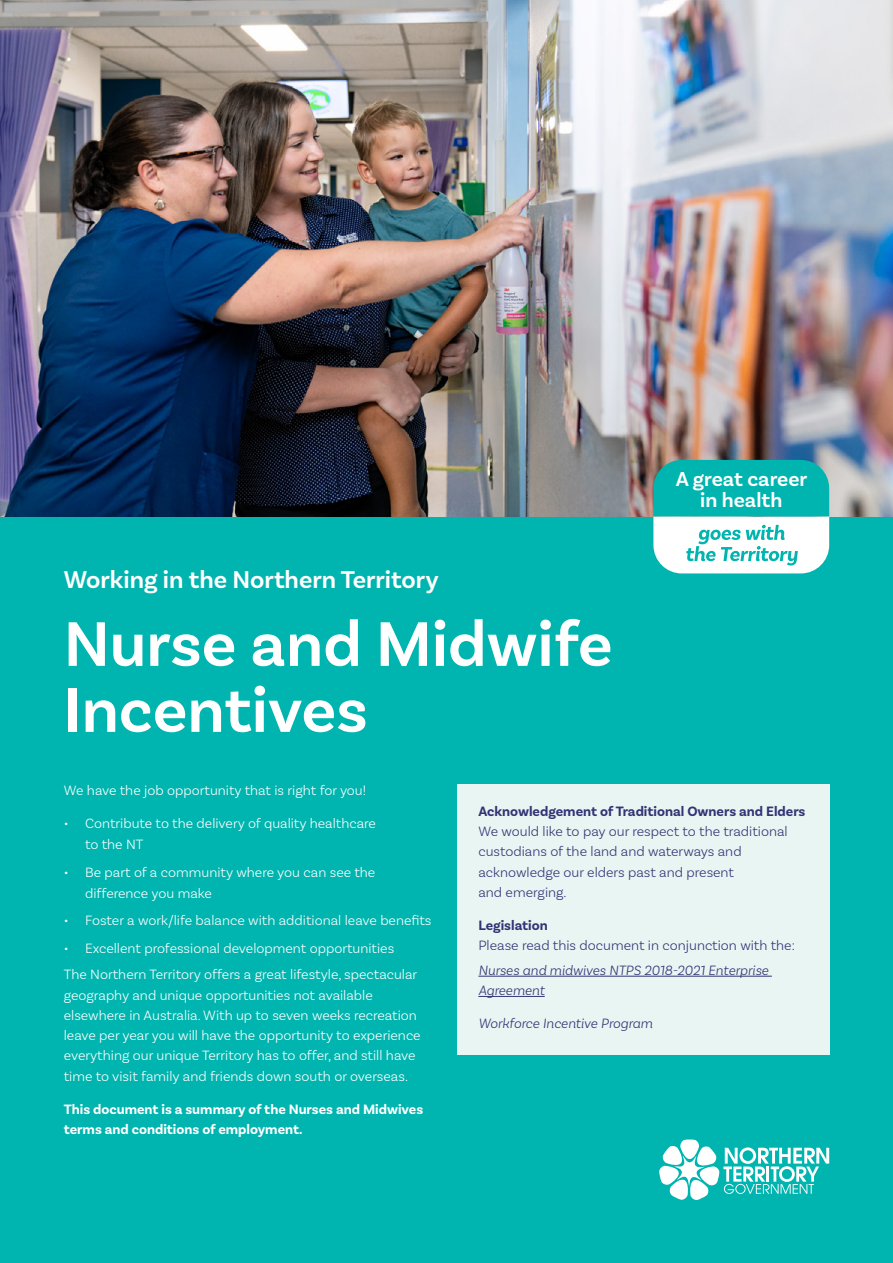
<style>
.page{position:relative;width:893px;height:1263px;background:#fff}
.page>*{position:absolute;margin:0;border:0;box-sizing:border-box;transform-origin:0 0}
.t1{font:600 66px/66px "Basic Sans";color:#fff}
.t2{font:600 25.5px "Basic Sans";color:#fff}
.t3{font:600 21.15px/21.1px "Basic Sans";color:#fff;text-align:center}
.t4{font:300 14.25px/20.2px "Basic Sans";color:#fff}
.t5{font:300 14.25px/20.2px "Basic Sans";color:#333374}
.t6{font:700 14.25px/20.2px "Basic Sans";color:#fff}
.t7{font:italic 300 14.25px/20.2px "Basic Sans";color:#333374}
.t8{font:700 14.25px "Basic Sans";color:#333374}
</style>
<div class="page">
<div style="left:0;top:517px;width:893px;height:746px;background:#00b5af"></div>
<img style="left:0;top:0;width:893px;height:517px">
<svg style="left:653px;top:460px;width:176px;height:113px;background:#6dd2cf"></svg>
<svg style="left:659px;top:1139px;width:170px;height:61px"></svg>
<div style="left:457px;top:784px;width:372px;height:270px;background:#e8f5f3"></div>
<hr style="left:478px;top:976px;width:294px;height:1px;background:#333374">
<hr style="left:478px;top:996px;width:67px;height:1px;background:#333374">
<h2 class="t2" style="left:64px;top:564px;width:376px">Working in the Northern Territory</h2>
<h1 class="t1" style="left:64px;top:611px;width:550px">Nurse and Midwife<br>Incentives</h1>
<h3 class="t3" style="left:676px;top:468px;width:133px">A great career in health</h3>
<p class="t4" style="left:64px;top:780px;width:304px">We have the job opportunity that is right for you!</p>
<p class="t4" style="left:85px;top:813px;width:292px;line-height:21px;text-indent:-21px">• Contribute to the delivery of quality healthcare to the NT</p>
<p class="t4" style="left:85px;top:861px;width:292px;line-height:21px;text-indent:-21px">• Be part of a community where you can see the difference you make</p>
<p class="t4" style="left:64px;top:910px;width:369px">• Foster a work/life balance with additional leave benefits</p>
<p class="t4" style="left:64px;top:934px;width:355px;line-height:26.7px">• Excellent professional development opportunities<br>The Northern Territory offers a great lifestyle, spectacular</p>
<p class="t4" style="left:64px;top:984px;width:358px">geography and unique opportunities not available elsewhere in Australia. With up to seven weeks recreation leave per year you will have the opportunity to experience everything our unique Territory has to offer, and still have time to visit family and friends down south or overseas.</p>
<p class="t6" style="left:64px;top:1099px;width:361px">This document is a summary of the Nurses and Midwives terms and conditions of employment.</p>
<p class="t8" style="left:478px;top:803px;width:329px">Acknowledgement of Traditional Owners and Elders</p>
<p class="t5" style="left:478px;top:821px;width:311px">We would like to pay our respect to the traditional custodians of the land and waterways and acknowledge our elders past and present<br>and emerging.</p>
<p class="t8" style="left:478px;top:917px;width:71px">Legislation</p>
<p class="t5" style="left:478px;top:935px;width:318px">Please read this document in conjunction with the:</p>
<p class="t7" style="left:478px;top:960px;width:292px">Nurses and midwives NTPS 2018-2021 Enterprise<br>Agreement</p>
<p class="t7" style="left:478px;top:1013px;width:176px">Workforce Incentive Program</p>
</div>
